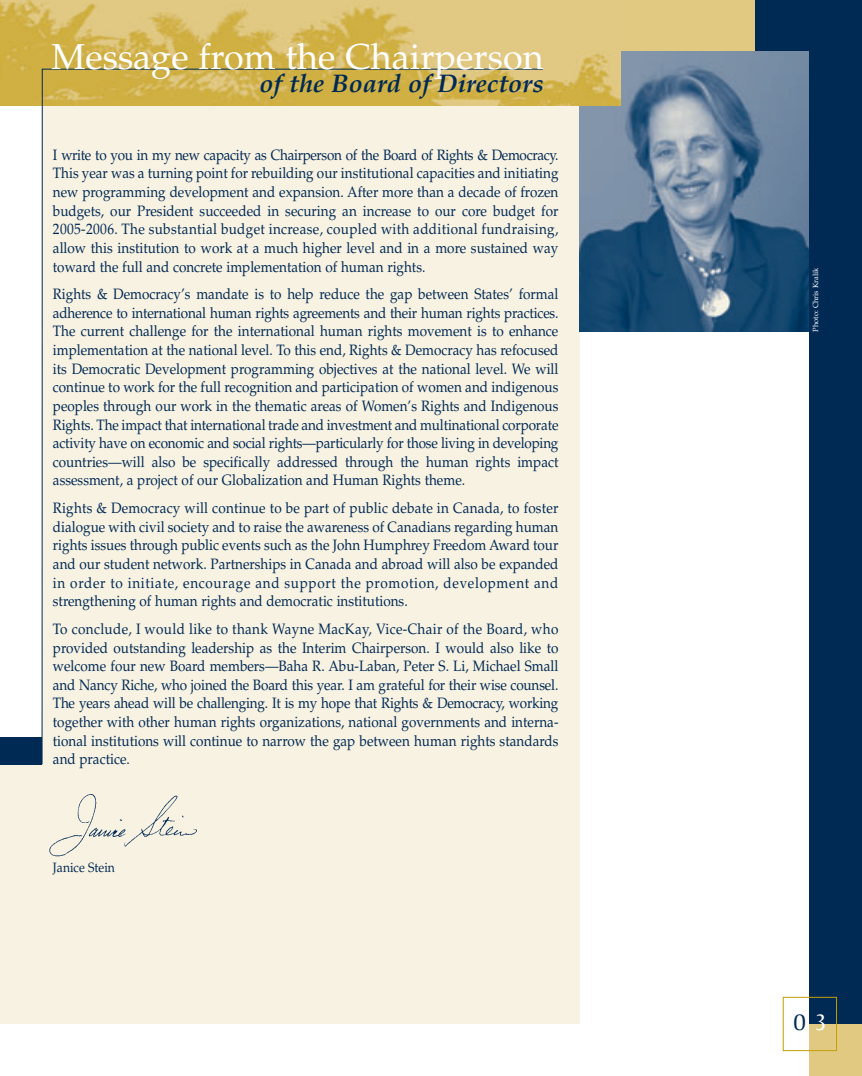
<style>
.page{position:relative;width:862px;height:1076px;background:#fff}
.page>*{position:absolute;margin:0;border:0;box-sizing:border-box;transform-origin:0 0}
.t1{font:36px "Palatino";color:#fff}
.t2{font:italic 700 25.5px "Palatino";color:#002954}
.t3{font:24px "Baker Signet";color:#002954}
.t4{font:15px/18.6px "Palatino";color:#002954;text-align:justify;scale:.9 1}
.t5{font:13.5px "Palatino";color:#002954;scale:.9 1}
.t6{font:7.5px "Palatino";color:#fff}
.s1{color:#fff}
</style>
<div class="page">
<div style="left:593px;top:0;width:179px;height:52px;background:#e1c982"></div>
<div style="left:755px;top:0;width:106px;height:52px;background:#002954"></div>
<div style="left:0;top:764px;width:53px;height:259px;background:#f8f2e2"></div>
<div style="left:42px;top:52px;width:537px;height:971px;background:#f8f2e2"></div>
<img style="left:579px;top:52px;width:230px;height:279px">
<div style="left:809px;top:0;width:52px;height:1075px;background:#002954"></div>
<div style="left:809px;top:1023px;width:52px;height:52px;background:#e1c982"></div>
<img style="left:0;top:0;width:620px;height:106px">
<hr style="left:42px;top:69px;width:501px;height:1px;background:#002954">
<hr style="left:42px;top:69px;width:1px;height:695px;background:#002954">
<img style="left:49px;top:794px;width:148px;height:63px">
<div style="left:0;top:737px;width:42px;height:27px;background:#002954"></div>
<h1 class="t1" style="left:51px;top:42px;width:493px">Message from the Chairperson</h1>
<h2 class="t2" style="left:259px;top:73px;width:285px">of the Board of Directors</h2>
<p class="t4" style="left:53px;top:147px;width:563px">I write to you in my new capacity as Chairperson of the Board of Rights &amp; Democracy.<br>This year was a turning point for rebuilding our institutional capacities and initiating new programming development and expansion. After more than a decade of frozen budgets, our President succeeded in securing an increase to our core budget for 2005-2006. The substantial budget increase, coupled with additional fundraising, allow this institution to work at a much higher level and in a more sustained way toward the full and concrete implementation of human rights.</p>
<p class="t4" style="left:53px;top:286px;width:563px">Rights &amp; Democracy’s mandate is to help reduce the gap between States’ formal adherence to international human rights agreements and their human rights practices.<br>The current challenge for the international human rights movement is to enhance implementation at the national level. To this end, Rights &amp; Democracy has refocused its Democratic Development programming objectives at the national level. We will continue to work for the full recognition and participation of women and indigenous peoples through our work in the thematic areas of Women’s Rights and Indigenous Rights. The impact that international trade and investment and multinational corporate activity have on economic and social rights—particularly for those living in developing countries—will also be specifically addressed through the human rights impact assessment, a project of our Globalization and Human Rights theme.</p>
<p class="t4" style="left:53px;top:500px;width:563px">Rights &amp; Democracy will continue to be part of public debate in Canada, to foster dialogue with civil society and to raise the awareness of Canadians regarding human rights issues through public events such as the John Humphrey Freedom Award tour and our student network. Partnerships in Canada and abroad will also be expanded in order to initiate, encourage and support the promotion, development and strengthening of human rights and democratic institutions.</p>
<p class="t4" style="left:53px;top:621px;width:563px">To conclude, I would like to thank Wayne MacKay, Vice-Chair of the Board, who provided outstanding leadership as the Interim Chairperson. I would also like to welcome four new Board members—Baha R. Abu-Laban, Peter S. Li, Michael Small and Nancy Riche, who joined the Board this year. I am grateful for their wise counsel.<br>The years ahead will be challenging. It is my hope that Rights &amp; Democracy, working together with other human rights organizations, national governments and interna&shy;tional institutions will continue to narrow the gap between human rights standards and practice.</p>
<p class="t5" style="left:53px;top:862px;width:70px">Janice Stein</p>
<p class="t6" style="left:812px;top:332px;width:66px;rotate:-90deg">Photo: Chris Kralik</p>
<h3 class="t3" style="left:793px;top:1012px;width:34px">0 <span class="s1">3</span></h3>
</div>
